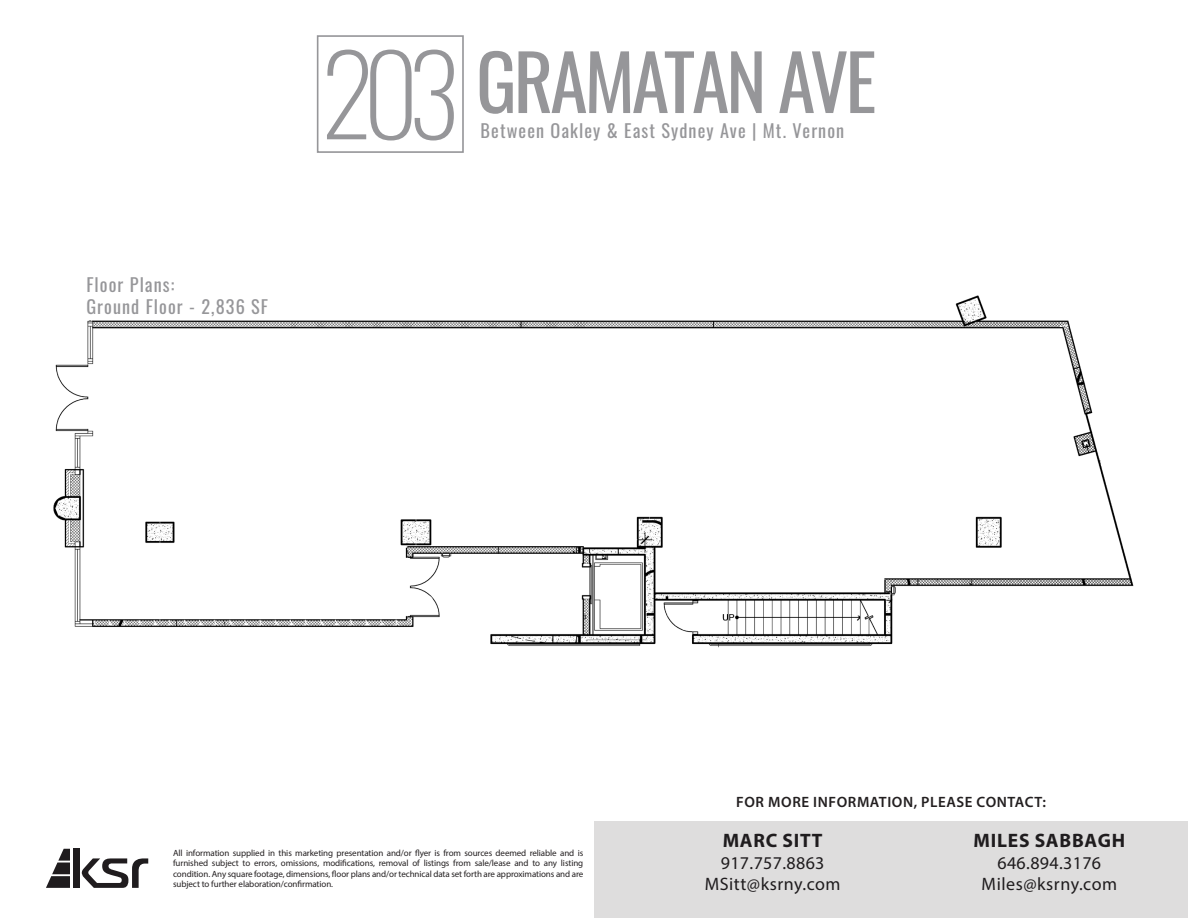
<style>
.page{position:relative;width:1188px;height:918px;background:#fff}
.page>*{position:absolute;margin:0;border:0;box-sizing:border-box;transform-origin:0 0}
.t1{font:200 109.5px "Oswald";color:#969699}
.t2{font:76.05px "Oswald";letter-spacing:-.04em;color:#969699}
.t3{font:700 19.5px "Myriad Pro";letter-spacing:.04em;color:#1f1c1e}
.t4{font:18.3px/21.9px "Oswald";letter-spacing:.06em;color:#969699}
.t5{font:18px/21px "Myriad Pro";letter-spacing:.025em;color:#1f1c1e;text-align:center}
.t6{font:600 15px "Myriad Pro";letter-spacing:.04em;color:#231f20}
.t7{font:9px/10.5px "Myriad Pro";letter-spacing:-.01em;color:#231f20;text-align:justify}
</style>
<div class="page">
<svg style="left:81px;top:858px;width:67px;height:30px"></svg>
<div style="left:73px;top:849px;width:7px;height:39px;background:#1f1c1e"></div>
<svg style="left:46px;top:849px;width:24px;height:39px"></svg>
<div style="left:594px;top:821px;width:594px;height:97px;background:#dedddd"></div>
<div style="left:317px;top:35px;width:147px;height:118px;border:2px solid #969699"></div>
<img style="left:53px;top:295px;width:1081px;height:352px">
<p class="t4" style="left:86px;top:272px;width:183px">Floor Plans:<br>Ground Floor - 2,836 SF</p>
<p class="t1" style="left:321px;top:-2px;width:141px">203</p>
<p class="t2" style="left:476px;top:14px;width:402px">GRAMATAN AVE</p>
<p class="t4" style="left:481px;top:118px;width:365px">Between Oakley &amp; East Sydney Ave | Mt. Vernon</p>
<p class="t7" style="left:173px;top:847px;width:412px">All information supplied in this marketing presentation and/or flyer is from sources deemed reliable and is furnished subject to errors, omissions, modifications, removal of listings from sale/lease and to any listing condition. Any square footage, dimensions, floor plans and/or technical data set forth are approximations and are subject to further elaboration/confirmation.</p>
<p class="t6" style="left:736px;top:792px;width:311px">FOR MORE INFORMATION, PLEASE CONTACT:</p>
<p class="t3" style="left:973px;top:827px;width:153px">MILES SABBAGH</p>
<p class="t5" style="left:981px;top:852px;width:137px">646.894.3176<br>Miles@ksrny.com</p>
<p class="t3" style="left:723px;top:827px;width:101px">MARC SITT</p>
<p class="t5" style="left:721px;top:852px;width:105px">917.757.8863</p>
<p class="t5" style="left:705px;top:873px;width:137px">MSitt@ksrny.com</p>
</div>
